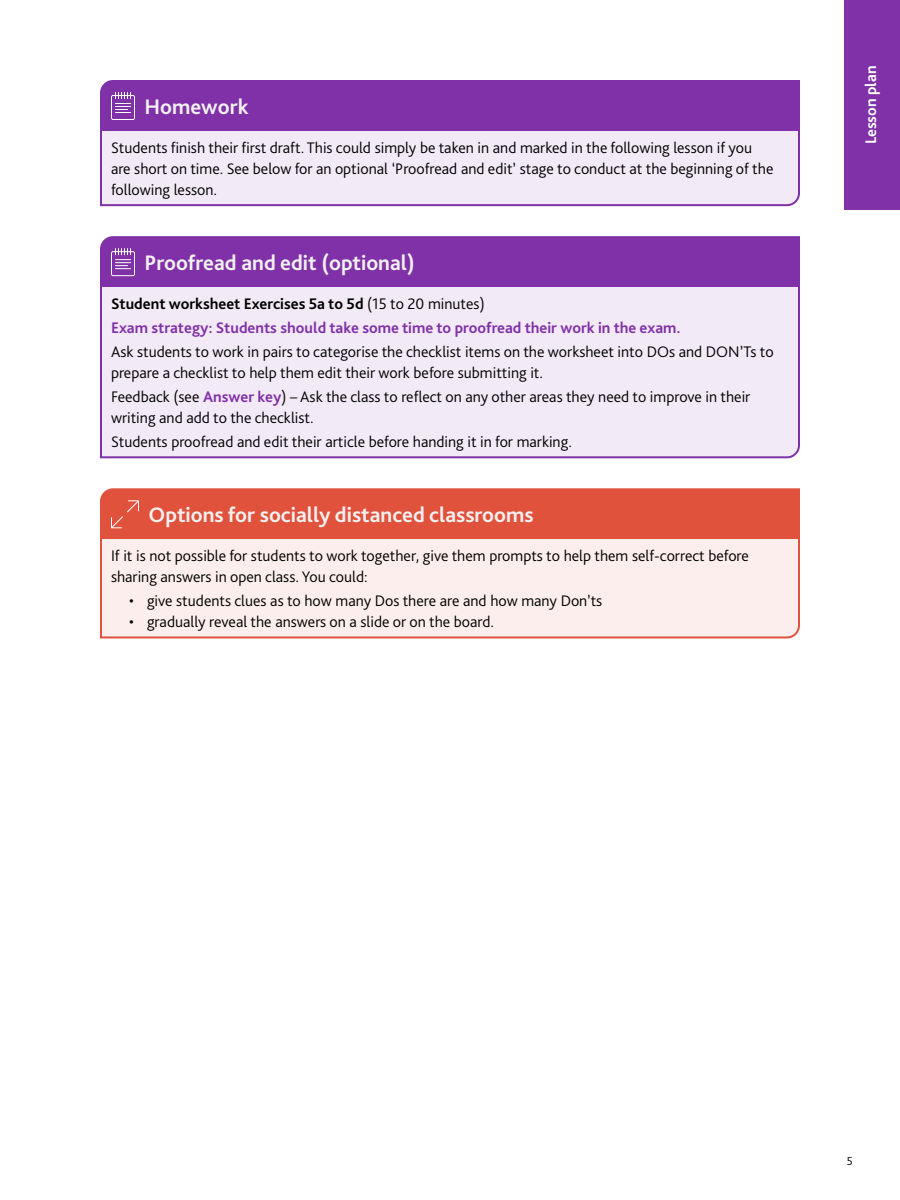
<style>
.page{position:relative;width:900px;height:1200px;background:#fff}
.page>*{position:absolute;margin:0;border:0;box-sizing:border-box;transform-origin:0 0}
.t1{font:700 22px "Bliss Pro";color:#f2f1f0}
.t2{font:300 16px/24px "Bliss Pro";color:#000}
.t3{font:700 16px "Bliss Pro";color:#fff}
.t4{font:300 12px "Bliss Pro";color:#000}
.s1{font-weight:700}
.s2{font-weight:700;color:#8031a7}
</style>
<div class="page">
<div style="left:844px;top:0;width:56px;height:210px;background:#8031a7"></div>
<svg style="left:100px;top:80px;width:700px;height:127px;background:#c29cd5"></svg>
<svg style="left:100px;top:488px;width:700px;height:151px;background:#f2b7ae"></svg>
<svg style="left:100px;top:236px;width:700px;height:223px;background:#d6bde3"></svg>
<p class="t1" style="left:145px;top:93px;width:106px">Homework</p>
<p class="t2" style="left:111px;top:137px;width:664px;line-height:21px">Students finish their first draft. This could simply be taken in and marked in the following lesson if you are short on time. See below for an optional ‘Proofread and edit’ stage to conduct at the beginning of the following lesson.</p>
<p class="t1" style="left:145px;top:249px;width:272px">Proofread and edit (optional)</p>
<p class="t2" style="left:111px;top:292px;width:664px"><span class="s1">Student worksheet Exercises 5a to 5d</span> (15 to 20 minutes)<br><span class="s2">Exam strategy: Students should take some time to proofread their work in the exam.<br></span>Ask students to work in pairs to categorise the checklist items on the worksheet into DOs and DON’Ts to</p>
<p class="t2" style="left:111px;top:361px;width:641px">prepare a checklist to help them edit their work before submitting it.<br>Feedback (see <span class="s2">Answer key</span>) – Ask the class to reflect on any other areas they need to improve in their</p>
<p class="t2" style="left:111px;top:406px;width:462px">writing and add to the checklist.<br>Students proofread and edit their article before handing it in for marking.</p>
<p class="t1" style="left:149px;top:501px;width:387px">Options for socially distanced classrooms</p>
<p class="t2" style="left:111px;top:545px;width:639px;line-height:21px">If it is not possible for students to work together, give them prompts to help them self-correct before sharing answers in open class. You could:</p>
<p class="t2" style="left:129px;top:589px;width:475px">• give students clues as to how many Dos there are and how many Don’ts</p>
<p class="t2" style="left:129px;top:610px;width:367px">• gradually reveal the answers on a slide or on the board.</p>
<p class="t3" style="left:861px;top:144px;width:80px;rotate:-90deg">Lesson plan</p>
<p class="t4" style="left:847px;top:1153px;width:8px">5</p>
</div>
